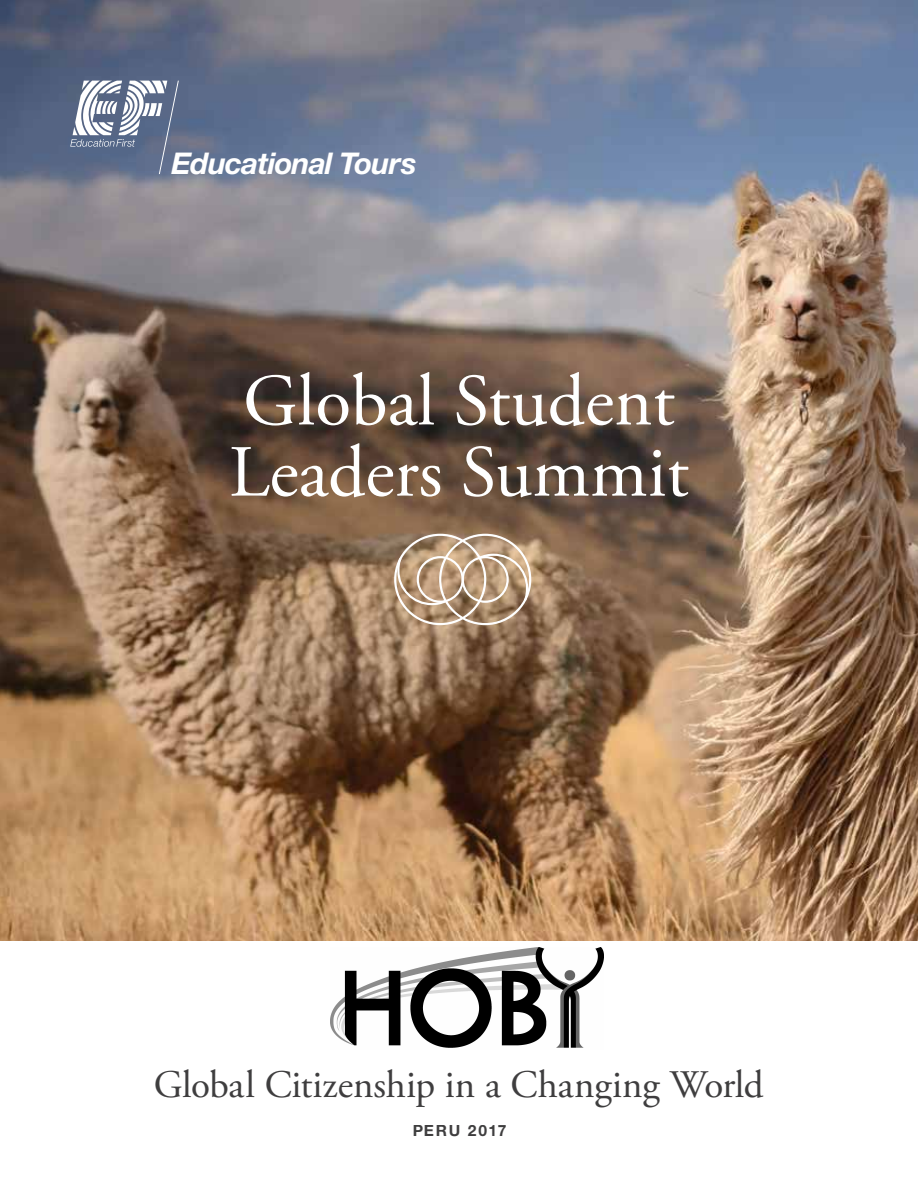
<style>
.page{position:relative;width:918px;height:1188px;background:#fff}
.page>*{position:absolute;margin:0;border:0;box-sizing:border-box;transform-origin:0 0}
.t1{font:73.2px/71.2px "Adobe Garamond Pro";color:#fff}
.t2{font:39px "Adobe Garamond Pro";letter-spacing:-.005em;color:#292829}
.t3{font:italic 700 30px "Helvetica Neue LT Std";letter-spacing:-.03em;color:#fff}
.t4{font:700 15.6px "Helvetica Neue LT Std";letter-spacing:.1em;color:#292829}
</style>
<div class="page">
<img style="left:0;top:0;width:918px;height:940px">
<svg style="left:70px;top:80px;width:109px;height:95px"></svg>
<svg style="left:394px;top:534px;width:137px;height:91px;background:#b99f85"></svg>
<img style="left:330px;top:948px;width:274px;height:100px">
<p class="t3" style="left:171px;top:144px;width:247px">Educational Tours</p>
<h1 class="t1" style="left:229px;top:368px;width:461px">Global Student<br>Leaders Summit</h1>
<p class="t2" style="left:154px;top:1062px;width:611px">Global Citizenship in a Changing World</p>
<p class="t4" style="left:412px;top:1121px;width:96px">PERU 2017</p>
</div>
